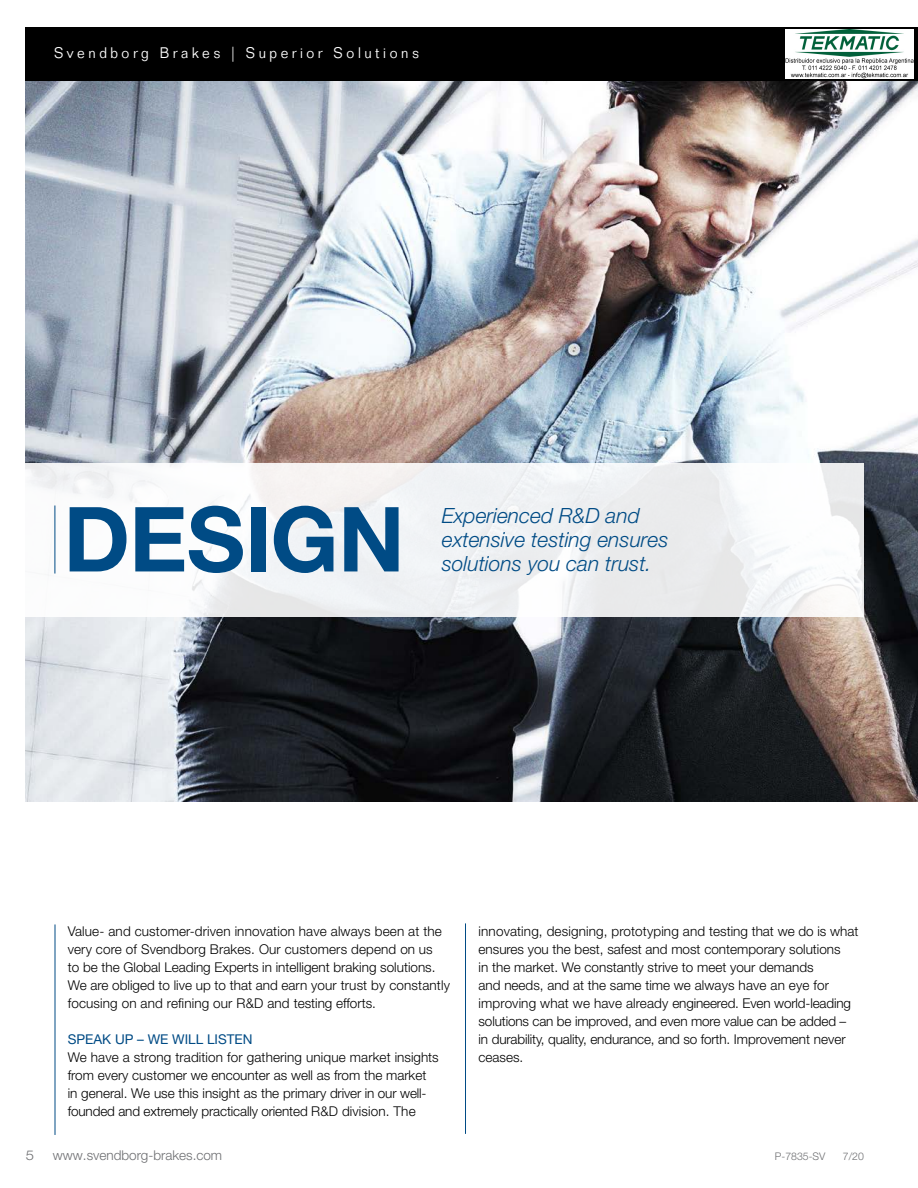
<style>
.page{position:relative;width:918px;height:1188px;background:#fff}
.page>*{position:absolute;margin:0;border:0;box-sizing:border-box;transform-origin:0 0}
.Headline{font:700 90px "Helvetica Neue LT Std";letter-spacing:-.01em;color:#004b85}
.Trompet{font:italic 300 21px "Helvetica Neue LT Std";color:#004b85}
.t1{font:300 15px "Folio Std";letter-spacing:.25em;color:#fff;scale:.94 1}
.Brødtekst{font:300 13.5px/18px "Helvetica Neue LT Std";color:#000}
.t2{font:300 13.5px "Helvetica Neue LT Std";color:#6d6e71}
.Mellemrubrik{font:13.5px "Helvetica Neue LT Std";color:#004b85}
.t3{font:300 13.5px "Helvetica Neue LT Std";color:#6d6e71;scale:1.1 1}
.t4{font:300 10.5px "Helvetica Neue LT Std";color:#6d6e71}
</style>
<div class="page">
<img style="left:26px;top:80px;width:892px;height:721px">
<div style="left:17px;top:463px;width:847px;height:153px;background:#f2f4f6"></div>
<hr style="left:55px;top:506px;width:1px;height:68px;background:#004b85">
<hr style="left:55px;top:924px;width:1px;height:211px;background:#004b85">
<hr style="left:465px;top:923px;width:1px;height:211px;background:#004b85">
<div style="left:26px;top:27px;width:892px;height:53px;background:#000"></div>
<img style="left:785px;top:30px;width:129px;height:48px">
<p class="t1" style="left:54px;top:44px;width:390px">Svendborg Brakes | Superior Solutions</p>
<p class="Headline" style="left:63px;top:484px;width:343px">DESIGN</p>
<p class="Trompet" style="left:442px;top:503px;width:199px">Experienced R&amp;D and</p>
<p class="Trompet" style="left:442px;top:527px;width:228px">extensive testing ensures</p>
<p class="Trompet" style="left:442px;top:551px;width:211px">solutions you can trust.</p>
<p class="Brødtekst" style="left:68px;top:922px;width:384px">Value- and customer-driven innovation have always been at the very core of Svendborg Brakes. Our customers depend on us<br>to be the Global Leading Experts in intelligent braking solutions.<br>We are obliged to live up to that and earn your trust by constantly focusing on and refining our R&amp;D and testing efforts.</p>
<p class="Mellemrubrik" style="left:68px;top:1031px;width:186px">SPEAK UP – WE WILL LISTEN</p>
<p class="Brødtekst" style="left:68px;top:1048px;width:373px">We have a strong tradition for gathering unique market insights from every customer we encounter as well as from the market in general. We use this insight as the primary driver in our well&shy;founded and extremely practically oriented R&amp;D division. The</p>
<p class="Brødtekst" style="left:479px;top:922px;width:381px">innovating, designing, prototyping and testing that we do is what ensures you the best, safest and most contemporary solutions<br>in the market. We constantly strive to meet your demands<br>and needs, and at the same time we always have an eye for improving what we have already engineered. Even world-leading solutions can be improved, and even more value can be added – in durability, quality, endurance, and so forth. Improvement never ceases.</p>
<p class="t3" style="left:26px;top:1147px;width:9px">5</p>
<p class="t2" style="left:53px;top:1147px;width:171px">www.svendborg-brakes.com</p>
<p class="t4" style="left:775px;top:1150px;width:52px">P-7835-SV</p>
<p class="t4" style="left:843px;top:1150px;width:23px">7/20</p>
</div>
